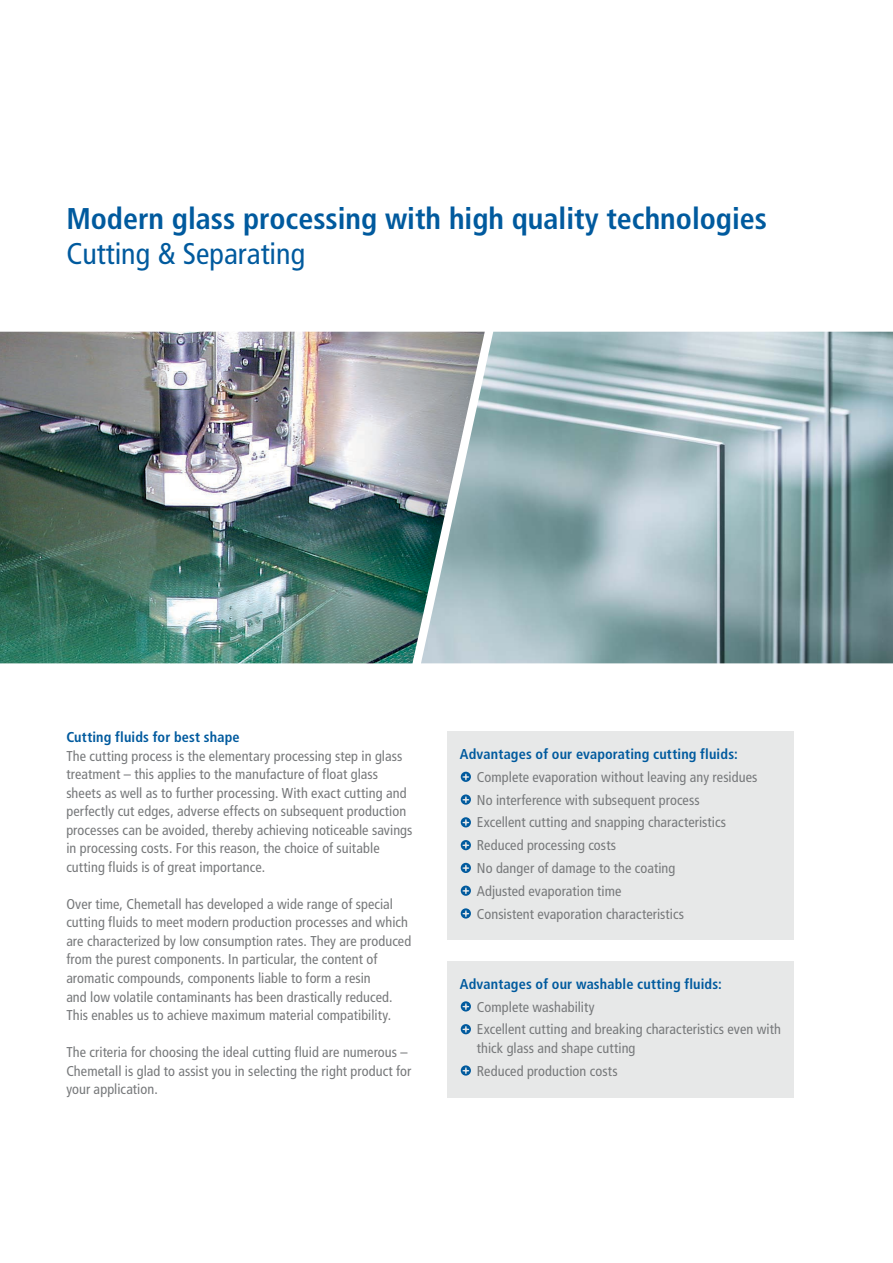
<style>
.page{position:relative;width:893px;height:1263px;background:#fff}
.page>*{position:absolute;margin:0;border:0;box-sizing:border-box;transform-origin:0 0}
.t1{font:700 condensed 30px "Frutiger LT Std";color:#005a9e}
.t2{font:condensed 30px "Frutiger LT Std";color:#005a9e}
.t3{font:condensed 14.25px/18.5px "Frutiger LT Std";letter-spacing:.005em;color:#77797b}
.t4{font:700 condensed 14.25px "Frutiger LT Std";letter-spacing:.01em;color:#005a9e}
</style>
<div class="page">
<img style="left:485px;top:332px;width:408px;height:331px">
<img style="left:0;top:332px;width:485px;height:331px">
<div style="left:447px;top:731px;width:347px;height:209px;background:#e7e8e8"></div>
<svg style="left:461px;top:772px;width:10px;height:10px"></svg>
<svg style="left:461px;top:794px;width:10px;height:11px"></svg>
<svg style="left:461px;top:817px;width:10px;height:10px"></svg>
<svg style="left:461px;top:840px;width:10px;height:10px"></svg>
<svg style="left:461px;top:863px;width:10px;height:10px"></svg>
<svg style="left:461px;top:885px;width:10px;height:11px"></svg>
<svg style="left:461px;top:908px;width:10px;height:10px"></svg>
<div style="left:447px;top:961px;width:347px;height:136px;background:#e7e8e8"></div>
<svg style="left:461px;top:1001px;width:10px;height:10px"></svg>
<svg style="left:461px;top:1024px;width:10px;height:10px"></svg>
<svg style="left:461px;top:1065px;width:10px;height:10px"></svg>
<h1 class="t1" style="left:66px;top:201px;width:702px">Modern glass processing with high quality technologies</h1>
<h1 class="t2" style="left:66px;top:236px;width:240px">Cutting &amp; Separating</h1>
<p class="t4" style="left:66px;top:729px;width:175px">Cutting fluids for best shape</p>
<p class="t3" style="left:66px;top:746px;width:348px">The cutting process is the elementary processing step in glass treatment – this applies to the manufacture of float glass sheets as well as to further processing. With exact cutting and perfectly cut edges, adverse effects on subsequent production processes can be avoided, thereby achieving noticeable savings in processing costs. For this reason, the choice of suitable cutting fluids is of great importance.</p>
<p class="t3" style="left:66px;top:895px;width:346px">Over time, Chemetall has developed a wide range of special cutting fluids to meet modern production processes and which are characterized by low consumption rates. They are produced from the purest components. In particular, the content of aromatic compounds, components liable to form a resin<br>and low volatile contaminants has been drastically reduced.<br>This enables us to achieve maximum material compatibility.</p>
<p class="t3" style="left:66px;top:1043px;width:347px">The criteria for choosing the ideal cutting fluid are numerous –<br>Chemetall is glad to assist you in selecting the right product for your application.</p>
<p class="t4" style="left:460px;top:746px;width:279px">Advantages of our evaporating cutting fluids:</p>
<p class="t3" style="left:477px;top:766px;width:282px;line-height:22.8px">Complete evaporation without leaving any residues No interference with subsequent process<br>Excellent cutting and snapping characteristics Reduced processing costs<br>No danger of damage to the coating<br>Adjusted evaporation time<br>Consistent evaporation characteristics</p>
<p class="t4" style="left:460px;top:975px;width:264px">Advantages of our washable cutting fluids:</p>
<p class="t3" style="left:477px;top:995px;width:306px;line-height:22.8px">Complete washability<br>Excellent cutting and breaking characteristics even with</p>
<p class="t3" style="left:477px;top:1036px;width:160px;line-height:22.8px">thick glass and shape cutting<br>Reduced production costs</p>
</div>
